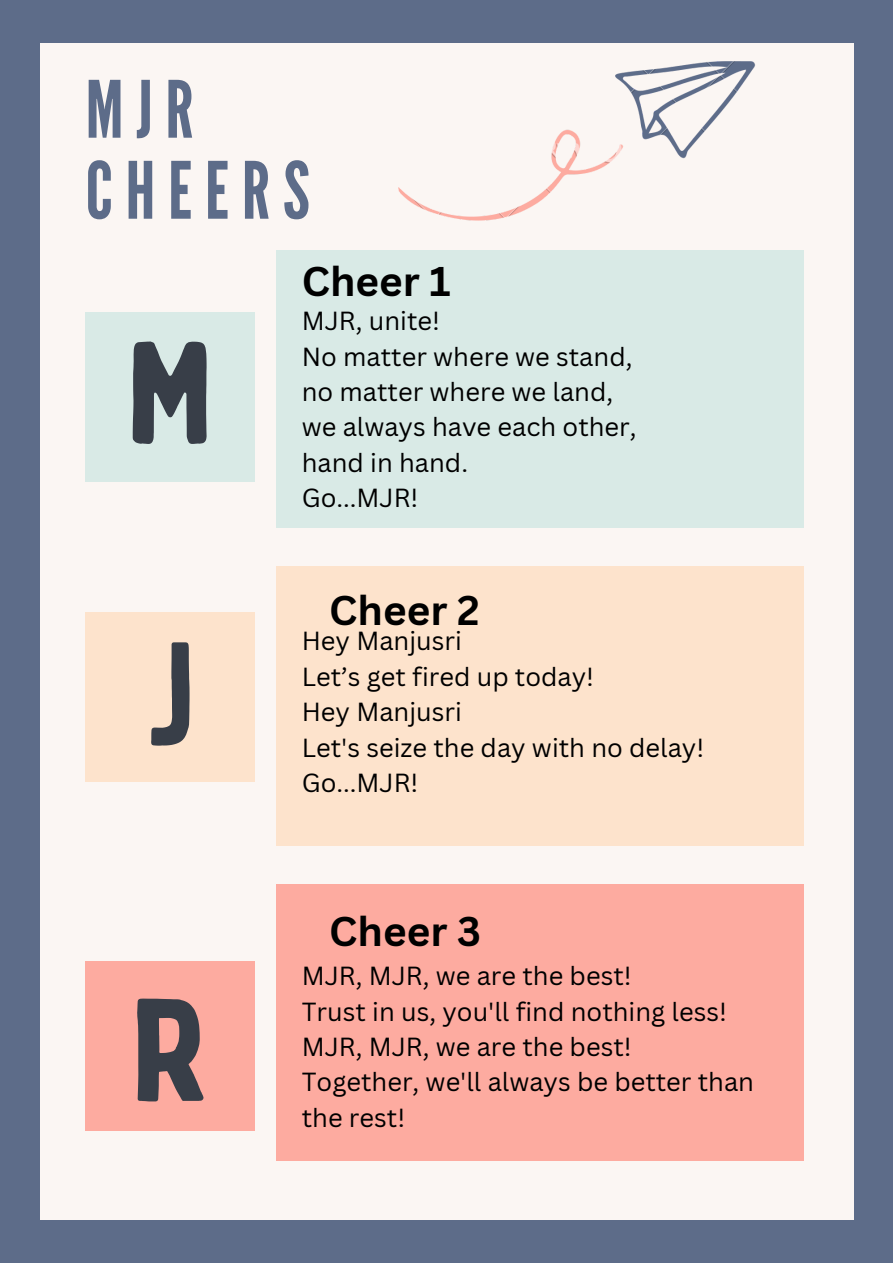
<style>
.page{position:relative;width:893px;height:1263px;background:#5d6c89}
.page>*{position:absolute;margin:0;border:0;box-sizing:border-box;transform-origin:0 0}
.t1{font:142.5px "Bobby Jones";color:#383e48}
.t2{font:142.5px "Bobby Jones Soft";color:#383e48}
.t3{font:78.75px "League Gothic";letter-spacing:.16em;color:#5d6c89}
.t4{font:700 40.42px "Canva Sans";color:#000}
.t5{font:25.5px/35.4px "Canva Sans";color:#000}
</style>
<div class="page">
<div style="left:40px;top:43px;width:813px;height:1177px;background:#fbf6f3"></div>
<div style="left:85px;top:312px;width:170px;height:170px;background:#d9eae6"></div>
<div style="left:277px;top:251px;width:527px;height:277px;background:#d9eae6"></div>
<div style="left:277px;top:567px;width:527px;height:279px;background:#fde3cc"></div>
<div style="left:277px;top:884px;width:527px;height:276px;background:#fdaba0"></div>
<div style="left:85px;top:612px;width:170px;height:170px;background:#fde3cc"></div>
<div style="left:85px;top:961px;width:170px;height:169px;background:#fdaba0"></div>
<img style="left:398px;top:62px;width:357px;height:159px">
<p class="t3" style="left:85px;top:64px;width:110px">MJR</p>
<p class="t3" style="left:85px;top:145px;width:226px">CHEERS</p>
<p class="t2" style="left:127px;top:305px;width:88px">M</p>
<p class="t1" style="left:145px;top:604px;width:51px">J</p>
<p class="t1" style="left:131px;top:960px;width:79px">R</p>
<p class="t4" style="left:302px;top:252px;width:150px">Cheer 1</p>
<p class="t5" style="left:302px;top:302px;width:140px">MJR, unite!</p>
<p class="t5" style="left:302px;top:338px;width:332px">No matter where we stand,</p>
<p class="t5" style="left:302px;top:373px;width:313px">no matter where we land,</p>
<p class="t5" style="left:302px;top:409px;width:336px">we always have each other,</p>
<p class="t5" style="left:302px;top:444px;width:168px">hand in hand.</p>
<p class="t5" style="left:302px;top:480px;width:118px">Go...MJR!</p>
<p class="t4" style="left:329px;top:581px;width:152px">Cheer 2</p>
<p class="t5" style="left:302px;top:623px;width:162px">Hey Manjusri</p>
<p class="t5" style="left:302px;top:658px;width:294px">Let’s get fired up today!</p>
<p class="t5" style="left:302px;top:693px;width:162px">Hey Manjusri</p>
<p class="t5" style="left:302px;top:729px;width:404px">Let's seize the day with no delay!</p>
<p class="t5" style="left:302px;top:764px;width:118px">Go...MJR!</p>
<p class="t4" style="left:329px;top:902px;width:153px">Cheer 3</p>
<p class="t5" style="left:302px;top:957px;width:331px">MJR, MJR, we are the best!</p>
<p class="t5" style="left:302px;top:993px;width:427px">Trust in us, you'll find nothing less!</p>
<p class="t5" style="left:302px;top:1028px;width:331px">MJR, MJR, we are the best!</p>
<p class="t5" style="left:302px;top:1064px;width:454px">Together, we'll always be better than the rest!</p>
</div>
